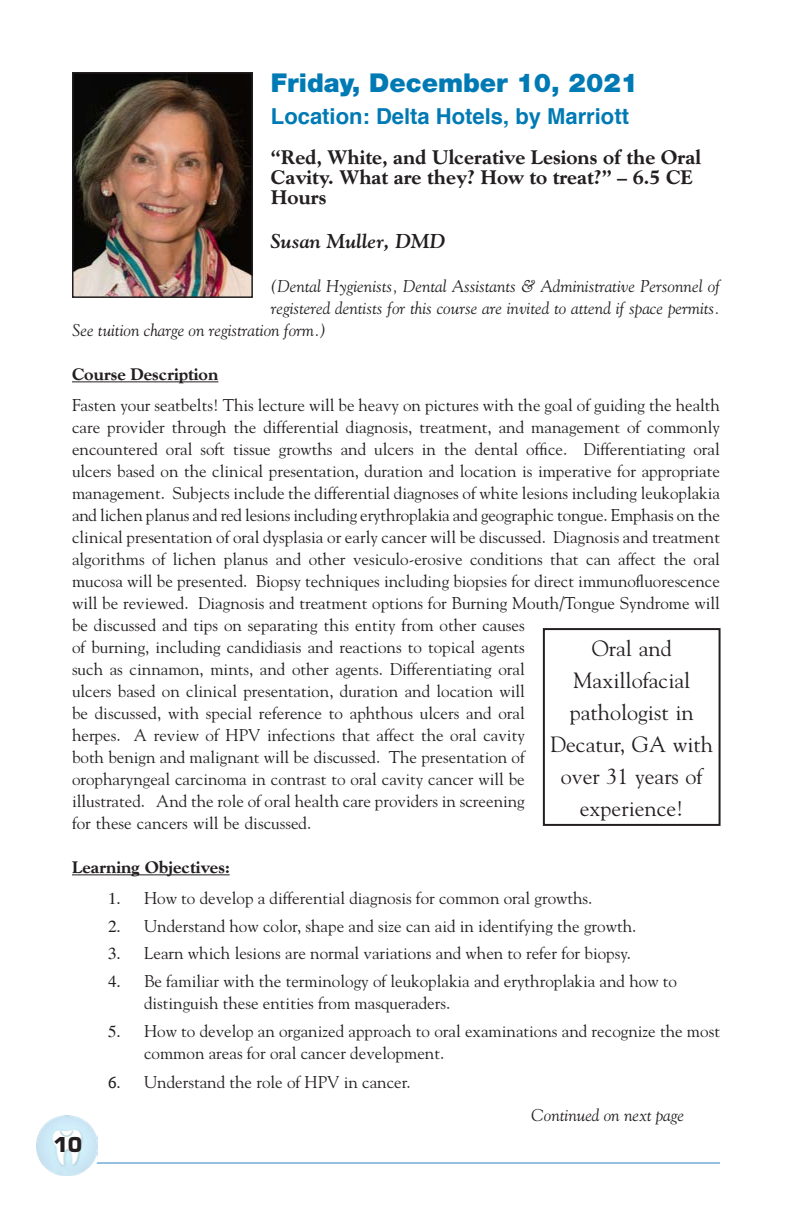
<style>
.page{position:relative;width:792px;height:1224px;background:#fff}
.page>*{position:absolute;margin:0;border:0;box-sizing:border-box;transform-origin:0 0}
.t1{font:900 26px "Helvetica Neue";color:#007ab4}
.t2{font:22px/32px "Goudy";color:#231f20;text-align:center}
.t3{font:700 22px "Helvetica";color:#007ab4}
.t4{font:800 20px/20px "Goudy";color:#231f20}
.t5{font:italic 700 20px "Goudy";color:#231f20}
.t6{font:700 20px "Eurostile";color:#231f20}
.t7{font:17px/22px "Goudy";color:#231f20}
.t8{font:italic 17px "Goudy";color:#231f20}
.t9{font:800 17px "Goudy";color:#231f20}
</style>
<div class="page">
<hr style="left:68px;top:1162px;width:652px;height:2px;background:#95c0df">
<div style="left:31px;top:1110px;width:71px;height:71px;background:#fff;border-radius:50%"></div>
<img style="left:37px;top:1115px;width:60px;height:61px">
<img style="left:75px;top:75px;width:175px;height:220px">
<div style="left:72px;top:72px;width:181px;height:226px;border:2px solid #231f20"></div>
<hr style="left:72px;top:381px;width:146px;height:1px;background:#231f20">
<hr style="left:72px;top:874px;width:158px;height:1px;background:#231f20">
<div style="left:543px;top:628px;width:178px;height:198px;border:2px solid #231f20"></div>
<h1 class="t1" style="left:271px;top:67px;width:369px">Friday, December 10, 2021</h1>
<p class="t3" style="left:271px;top:98px;width:360px">Location: Delta Hotels, by Marriott</p>
<p class="t4" style="left:271px;top:147px;width:432px">“Red, White, and Ulcerative Lesions of the Oral<br>Cavity. What are they? How to treat?” – 6.5 CE<br>Hours</p>
<p class="t5" style="left:271px;top:229px;width:176px">Susan Muller, DMD</p>
<p class="t8" style="left:271px;top:276px;width:451px">(Dental Hygienists, Dental Assistants &amp; Administrative Personnel of</p>
<p class="t8" style="left:271px;top:298px;width:451px">registered dentists for this course are invited to attend if space permits.</p>
<p class="t8" style="left:72px;top:320px;width:256px">See tuition charge on registration form.)</p>
<p class="t9" style="left:72px;top:364px;width:148px">Course Description</p>
<p class="t7" style="left:72px;top:394px;width:650px">Fasten your seatbelts! This lecture will be heavy on pictures with the goal of guiding the health care provider through the differential diagnosis, treatment, and management of commonly encountered oral soft tissue growths and ulcers in the dental office. Differentiating oral ulcers based on the clinical presentation, duration and location is imperative for appropriate management. Subjects include the differential diagnoses of white lesions including leukoplakia and lichen planus and red lesions including erythroplakia and geographic tongue. Emphasis on the clinical presentation of oral dysplasia or early cancer will be discussed. Diagnosis and treatment algorithms of lichen planus and other vesiculo-erosive conditions that can affect the oral mucosa will be presented. Biopsy techniques including biopsies for direct immunofluorescence will be reviewed. Diagnosis and treatment options for Burning Mouth/Tongue Syndrome will be discussed and tips on separating this entity from other causes<br>of burning, including candidiasis and reactions to topical agents<br>such as cinnamon, mints, and other agents. Differentiating oral<br>ulcers based on clinical presentation, duration and location will<br>be discussed, with special reference to aphthous ulcers and oral<br>herpes. A review of HPV infections that affect the oral cavity<br>both benign and malignant will be discussed. The presentation of<br>oropharyngeal carcinoma in contrast to oral cavity cancer will be<br>illustrated. And the role of oral health care providers in screening<br>for these cancers will be discussed.</p>
<p class="t9" style="left:72px;top:857px;width:159px">Learning Objectives:</p>
<p class="t7" style="left:144px;top:884px;width:494px;line-height:27.8px">How to develop a differential diagnosis for common oral growths.<br>Understand how color, shape and size can aid in identifying the growth.</p>
<p class="t7" style="left:108px;top:942px;width:524px">✓ Learn which lesions are normal variations and when to refer for biopsy.</p>
<p class="t7" style="left:144px;top:970px;width:535px;text-indent:-36px">✔ Be familiar with the terminology of leukoplakia and erythroplakia and how to distinguish these entities from masqueraders.</p>
<p class="t7" style="left:144px;top:1020px;width:577px">How to develop an organized approach to oral examinations and recognize the most common areas for oral cancer development.</p>
<p class="t7" style="left:144px;top:1070px;width:268px">Understand the role of HPV in cancer.</p>
<p class="t2" style="left:550px;top:631px;width:164px">Oral and<br>Maxillofacial pathologist in<br>Decatur, GA with over 31 years of experience!</p>
<p class="t6" style="left:53px;top:1132px;width:30px">10</p>
<p class="t8" style="left:532px;top:1105px;width:154px">Continued on next page</p>
</div>
